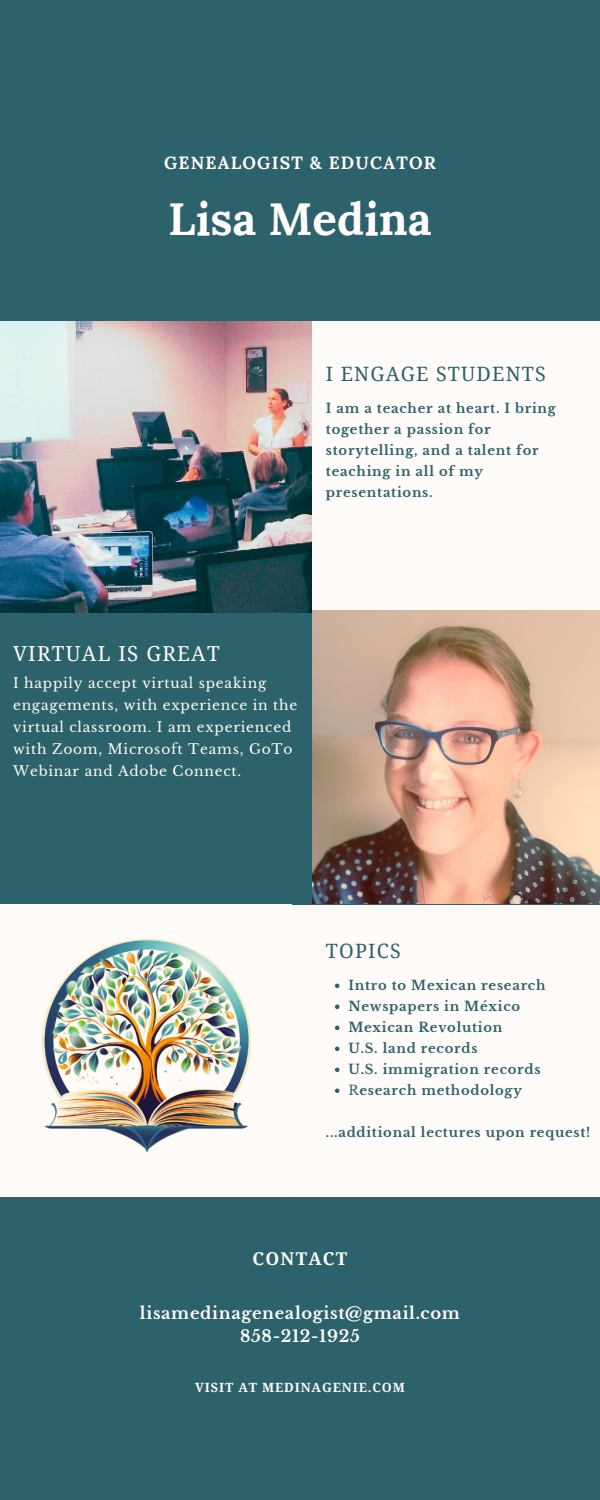
<style>
.page{position:relative;width:600px;height:1500px;background:#2c626b}
.page>*{position:absolute;margin:0;border:0;box-sizing:border-box;transform-origin:0 0}
.t1{font:700 45.4px "Lora";color:#fffbf8}
.t2{font:20.7px "Droid Serif";letter-spacing:.06em;color:#fffbf8}
.t3{font:19.8px "Droid Serif";letter-spacing:.06em;color:#2c626b}
.t4{font:700 17.6px "Lora";letter-spacing:.065em;color:#fffbf8}
.t5{font:700 17.6px "Droid Serif";letter-spacing:.07em;color:#fffbf8}
.t6{font:700 16.4px "Libre Baskerville";letter-spacing:.04em;color:#fffbf8}
.t7{font:13.8px/22px "Libre Baskerville";letter-spacing:.055em;color:#fffbf8}
.t8{font:700 13.2px/21px "Libre Baskerville";letter-spacing:.055em;color:#2c626b}
.t9{font:700 12.7px "Droid Serif";letter-spacing:.07em;color:#fffbf8}
.s1{font-weight:400}
</style>
<div class="page">
<div style="left:0;top:321px;width:600px;height:292px;background:#fffbf8"></div>
<img style="left:0;top:321px;width:312px;height:292px">
<img style="left:312px;top:611px;width:288px;height:293px">
<div style="left:0;top:905px;width:600px;height:292px;background:#fffbf8"></div>
<img style="left:41px;top:938px;width:210px;height:214px">
<svg style="left:335px;top:984px;width:4px;height:4px"></svg>
<svg style="left:335px;top:1005px;width:4px;height:4px"></svg>
<svg style="left:335px;top:1026px;width:4px;height:4px"></svg>
<svg style="left:335px;top:1047px;width:4px;height:4px"></svg>
<svg style="left:335px;top:1068px;width:4px;height:4px"></svg>
<svg style="left:335px;top:1089px;width:4px;height:4px"></svg>
<p class="t4" style="left:164px;top:151px;width:273px">GENEALOGIST &amp; EDUCATOR</p>
<p class="t1" style="left:168px;top:189px;width:265px">Lisa Medina</p>
<p class="t3" style="left:326px;top:363px;width:222px">I ENGAGE STUDENTS</p>
<p class="t8" style="left:326px;top:398px;width:231px">I am a teacher at heart. I bring together a passion for storytelling, and a talent for teaching in all of my presentations.</p>
<p class="t2" style="left:13px;top:641px;width:208px">VIRTUAL IS GREAT</p>
<p class="t7" style="left:13px;top:672px;width:286px">I happily accept virtual speaking engagements, with experience in the virtual classroom. I am experienced with Zoom, Microsoft Teams, GoTo Webinar and Adobe Connect.</p>
<p class="t3" style="left:326px;top:940px;width:76px">TOPICS</p>
<p class="t8" style="left:348px;top:974px;width:199px">Intro to Mexican research</p>
<p class="t8" style="left:348px;top:995px;width:173px">Newspapers in México</p>
<p class="t8" style="left:348px;top:1016px;width:156px">Mexican Revolution</p>
<p class="t8" style="left:348px;top:1037px;width:131px">U.S. land records</p>
<p class="t8" style="left:348px;top:1058px;width:194px">U.S. immigration records</p>
<p class="t8" style="left:348px;top:1079px;width:175px"><span class="s1">R</span>esearch methodology</p>
<p class="t8" style="left:326px;top:1121px;width:266px">...additional lectures upon request!</p>
<p class="t5" style="left:253px;top:1249px;width:96px">CONTACT</p>
<p class="t6" style="left:140px;top:1303px;width:322px">lisamedinagenealogist@gmail.com</p>
<p class="t6" style="left:240px;top:1326px;width:121px">858-212-1925</p>
<p class="t9" style="left:195px;top:1380px;width:211px">VISIT AT MEDINAGENIE.COM</p>
</div>
